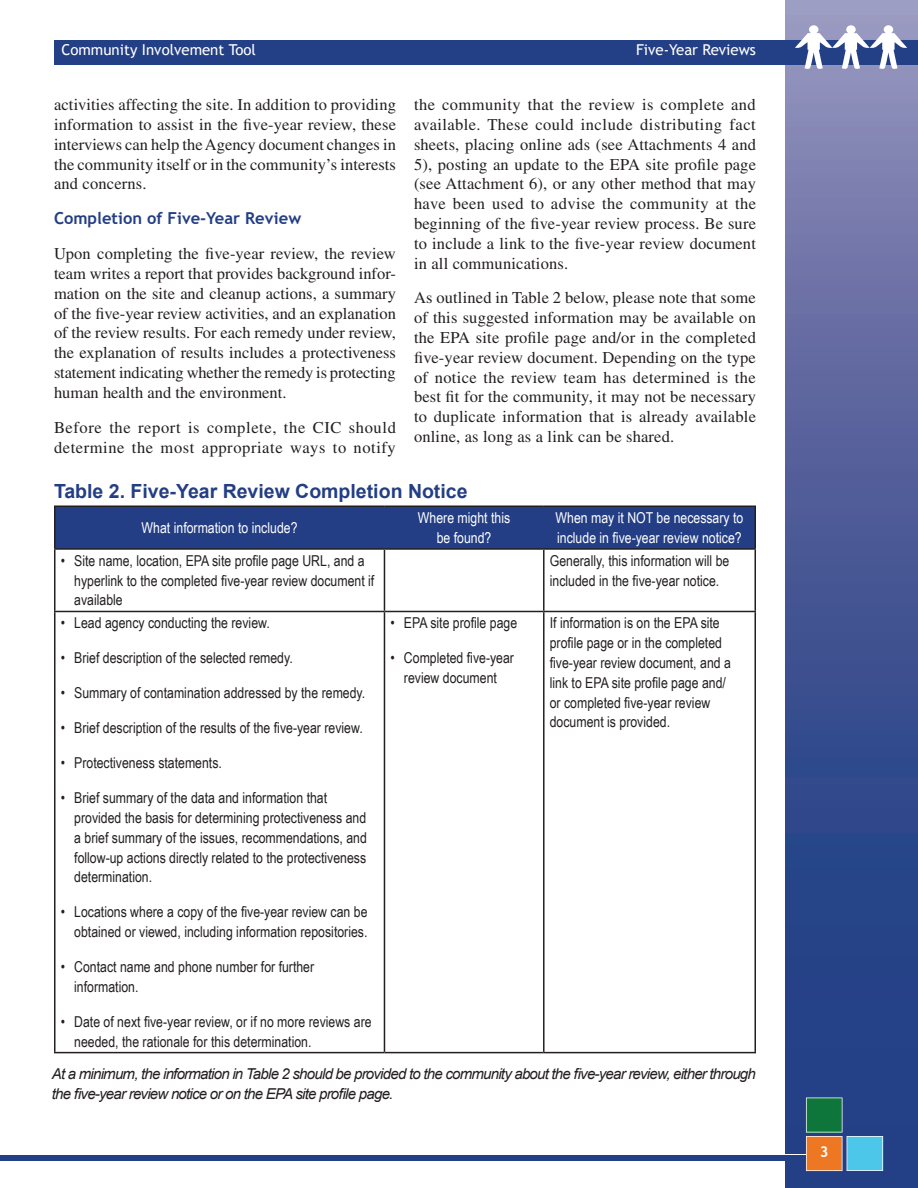
<style>
.page{position:relative;width:918px;height:1188px;background:#fff}
.page>*{position:absolute;margin:0;border:0;box-sizing:border-box;transform-origin:0 0}
.heading_3{font:700 19.5px "Arial";color:#233e85}
.Body_text{font:16.5px/19.8px "Times";letter-spacing:.01em;color:#231f20;text-align:justify}
.Body_text-2{font:16.5px/19.8px "Times";letter-spacing:.035em;color:#231f20}
.Section_Header_Subhe{font:700 16.5px "Trebuchet MS";color:#233e85}
.Table_Text{font:15px/19.8px "Arial Narrow";color:#231f20}
.Body_text-3{font:italic 15px/19.8px "Arial";letter-spacing:-.05em;color:#231f20}
.Table_Header-Condens{font:15px/19.8px "Arial Narrow";color:#fff;text-align:center}
.t1{font:15px "Trebuchet MS";color:#fff}
.t2{font:700 15px "Trebuchet MS";color:#fff}
</style>
<div class="page">
<img style="left:785px;top:0;width:133px;height:1188px">
<div style="left:54px;top:40px;width:864px;height:24px;background:#233f86"></div>
<div style="left:0;top:1155px;width:836px;height:6px;background:#233f86"></div>
<svg style="left:806px;top:1098px;width:77px;height:73px;background:#5d7c7c"></svg>
<svg style="left:795px;top:25px;width:112px;height:45px"></svg>
<div style="left:56px;top:507px;width:698px;height:41px;background:#233e85"></div>
<hr style="left:54px;top:550px;width:2px;height:61px;background:#231f20">
<hr style="left:384px;top:550px;width:1px;height:61px;background:#231f20">
<hr style="left:543px;top:550px;width:2px;height:61px;background:#231f20">
<hr style="left:754px;top:550px;width:2px;height:61px;background:#231f20">
<hr style="left:54px;top:611px;width:330px;height:1px;background:#231f20">
<hr style="left:54px;top:612px;width:2px;height:440px;background:#231f20">
<hr style="left:384px;top:611px;width:160px;height:1px;background:#231f20">
<hr style="left:384px;top:612px;width:1px;height:440px;background:#231f20">
<hr style="left:544px;top:611px;width:212px;height:1px;background:#231f20">
<hr style="left:543px;top:612px;width:2px;height:440px;background:#231f20">
<hr style="left:754px;top:612px;width:2px;height:440px;background:#231f20">
<hr style="left:54px;top:1052px;width:330px;height:1px;background:#231f20">
<hr style="left:384px;top:1052px;width:160px;height:1px;background:#231f20">
<hr style="left:544px;top:1052px;width:212px;height:1px;background:#231f20">
<hr style="left:54px;top:506px;width:330px;height:1px;background:#231f20">
<hr style="left:54px;top:507px;width:2px;height:41px;background:#231f20">
<hr style="left:384px;top:506px;width:160px;height:1px;background:#231f20">
<hr style="left:544px;top:506px;width:212px;height:1px;background:#231f20">
<hr style="left:754px;top:507px;width:2px;height:41px;background:#231f20">
<hr style="left:54px;top:548px;width:330px;height:2px;background:#231f20">
<hr style="left:384px;top:548px;width:160px;height:2px;background:#231f20">
<hr style="left:544px;top:548px;width:212px;height:2px;background:#231f20">
<p class="t1" style="left:62px;top:40px;width:196px">Community Involvement Tool</p>
<p class="t1" style="left:636px;top:40px;width:121px">Five-Year Reviews</p>
<p class="Body_text" style="left:54px;top:95px;width:344px">activities affecting the site. In addition to providing information to assist in the five-year review, these interviews can help the Agency document changes in the community itself or in the community’s interests and concerns.</p>
<p class="Section_Header_Subhe" style="left:54px;top:208px;width:249px">Completion of Five-Year Review</p>
<p class="Body_text" style="left:54px;top:244px;width:344px">Upon completing the five-year review, the review team writes a report that provides background infor&shy;mation on the site and cleanup actions, a summary of the five-year review activities, and an explanation of the review results. For each remedy under review, the explanation of results includes a protectiveness statement indicating whether the remedy is protecting human health and the environment.</p>
<p class="Body_text-2" style="left:54px;top:417px;width:343px">Before the report is complete, the CIC should determine the most appropriate ways to notify</p>
<p class="Body_text" style="left:414px;top:95px;width:344px">the community that the review is complete and available. These could include distributing fact sheets, placing online ads (see Attachments 4 and 5), posting an update to the EPA site profile page (see Attachment 6), or any other method that may have been used to advise the community at the beginning of the five-year review process. Be sure to include a link to the five-year review document in all communications.</p>
<p class="Body_text" style="left:414px;top:288px;width:344px">As outlined in Table 2 below, please note that some of this suggested information may be available on the EPA site profile page and/or in the completed five-year review document. Depending on the type of notice the review team has determined is the best fit for the community, it may not be necessary to duplicate information that is already available online, as long as a link can be shared.</p>
<p class="heading_3" style="left:54px;top:477px;width:415px">Table 2. Five-Year Review Completion Notice</p>
<p class="Table_Header-Condens" style="left:142px;top:517px;width:157px">What information to include?</p>
<p class="Table_Header-Condens" style="left:418px;top:507px;width:94px">Where might this be found?</p>
<p class="Table_Header-Condens" style="left:556px;top:507px;width:189px;text-align:left">When may it NOT be necessary to include in five-year review notice?</p>
<p class="Table_Text" style="left:74px;top:550px;width:302px;text-indent:-14px">• Site name, location, EPA site profile page URL, and a hyperlink to the completed five-year review document if available</p>
<p class="Table_Text" style="left:550px;top:550px;width:181px">Generally, this information will be included in the five-year notice.</p>
<p class="Table_Text" style="left:61px;top:613px;width:211px">• Lead agency conducting the review.</p>
<p class="Table_Text" style="left:61px;top:648px;width:234px">• Brief description of the selected remedy.</p>
<p class="Table_Text" style="left:61px;top:683px;width:306px">• Summary of contamination addressed by the remedy.</p>
<p class="Table_Text" style="left:61px;top:718px;width:304px">• Brief description of the results of the five-year review.</p>
<p class="Table_Text" style="left:61px;top:752px;width:163px">• Protectiveness statements.</p>
<p class="Table_Text" style="left:74px;top:787px;width:294px;text-indent:-14px">• Brief summary of the data and information that provided the basis for determining protectiveness and a brief summary of the issues, recommendations, and follow-up actions directly related to the protectiveness determination.</p>
<p class="Table_Text" style="left:61px;top:902px;width:308px;text-align:right">• Locations where a copy of the five-year review can be obtained or viewed, including information repositories.</p>
<p class="Table_Text" style="left:74px;top:956px;width:242px;text-indent:-14px">• Contact name and phone number for further information.</p>
<p class="Table_Text" style="left:74px;top:1011px;width:299px;text-indent:-14px">• Date of next five-year review, or if no more reviews are needed, the rationale for this determination.</p>
<p class="Table_Text" style="left:390px;top:613px;width:128px">• EPA site profile page</p>
<p class="Table_Text" style="left:390px;top:648px;width:125px;text-align:center">• Completed five-year review document</p>
<p class="Table_Text" style="left:550px;top:613px;width:183px">If information is on the EPA site profile page or in the completed five-year review document, and a link to EPA site profile page and/ or completed five-year review document is provided.</p>
<p class="Body_text-3" style="left:52px;top:1064px;width:706px">At a minimum, the information in Table 2 should be provided to the community about the five-year review, either through the five-year review notice or on the EPA site profile page.</p>
<p class="t2" style="left:820px;top:1142px;width:10px">3</p>
</div>
